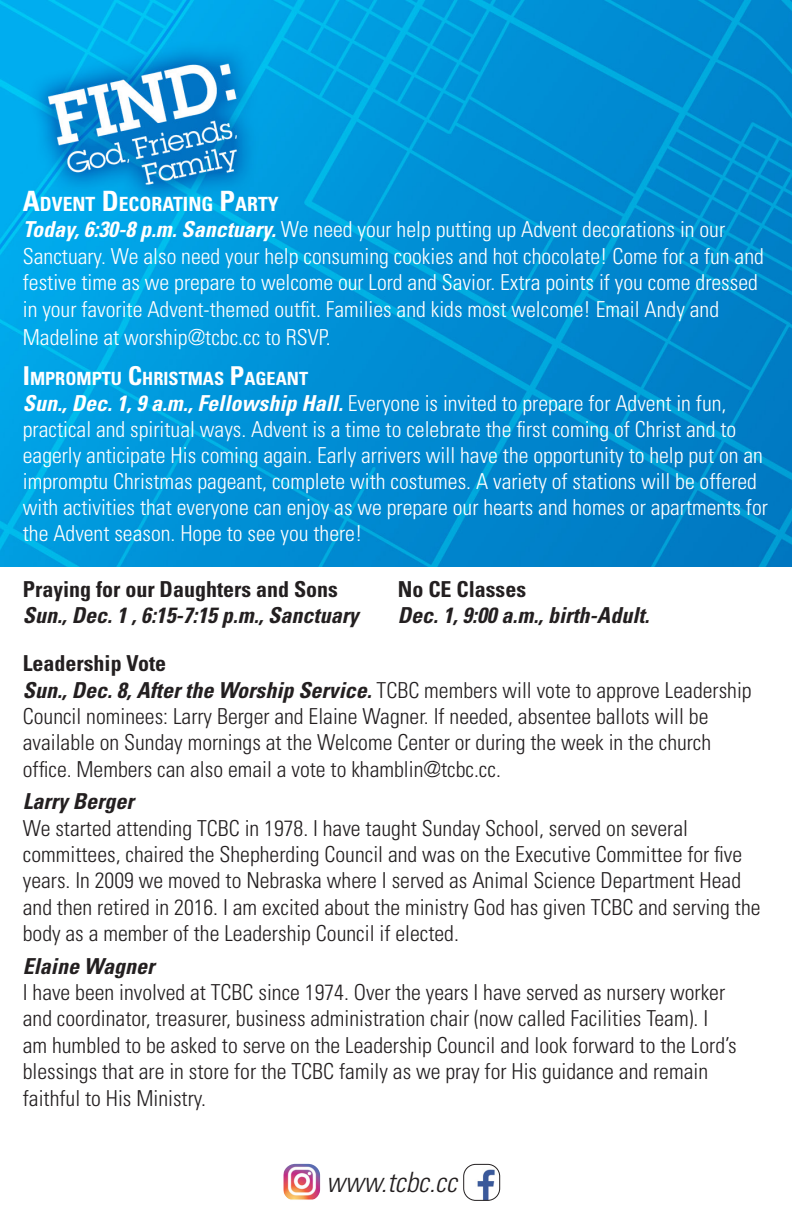
<style>
.page{position:relative;width:792px;height:1224px;background:#fff}
.page>*{position:absolute;margin:0;border:0;box-sizing:border-box;transform-origin:0 0}
.t1{font:italic 300 condensed 28px "Univers LT Std";color:#231f20}
.t2{font:300 condensed 22px/26.4px "Univers LT Std";color:#231f20}
.t3{font:300 condensed 22px/26px "Univers LT Std";color:#fff}
.t4{font:italic 700 condensed 22px "Univers LT Std";color:#231f20}
.t5{font:700 condensed 22px "Univers LT Std";color:#231f20}
.t6{font:700 condensed 19.6px "Univers LT Std";color:#fff}
.t7{font:700 condensed 18.2px "Univers LT Std";color:#fff}
.s1{font-size:28px}
.s2{font-weight:700;font-style:italic}
.s3{font-size:26px}
</style>
<div class="page">
<img style="left:0;top:0;width:792px;height:566px">
<img style="left:465px;top:1164px;width:35px;height:35px">
<div style="left:463px;top:1164px;width:37px;height:37px;border:1px solid #231f20;border-radius:12px"></div>
<img style="left:283px;top:1164px;width:37px;height:36px">
<p class="t6" style="left:23px;top:192px;width:257px"><span class="s1">A</span>DVENT <span class="s1">D</span>ECORATING <span class="s1">P</span>ARTY</p>
<p class="t3" style="left:23px;top:217px;width:743px"><span class="s2">Today, 6:30-8 p.m. Sanctuary.</span> We need your help putting up Advent decorations in our Sanctuary. We also need your help consuming cookies and hot chocolate! Come for a fun and festive time as we prepare to welcome our Lord and Savior. Extra points if you come dressed in your favorite Advent-themed outfit. Families and kids most welcome! Email Andy and</p>
<p class="t3" style="left:23px;top:325px;width:309px">Madeline at worship@tcbc.cc to RSVP.</p>
<p class="t7" style="left:23px;top:367px;width:287px"><span class="s3">I</span> MPROMPTU <span class="s3">C</span>HRISTMAS <span class="s3">P</span>AGEANT</p>
<p class="t3" style="left:23px;top:390px;width:747px"><span class="s2">Sun., Dec. 1, 9 a.m., Fellowship Hall.</span> Everyone is invited to prepare for Advent in fun, practical and spiritual ways. Advent is a time to celebrate the first coming of Christ and to eagerly anticipate His coming again. Early arrivers will have the opportunity to help put on an impromptu Christmas pageant, complete with costumes. A variety of stations will be offered with activities that everyone can enjoy as we prepare our hearts and homes or apartments for the Advent season. Hope to see you there!</p>
<p class="t5" style="left:23px;top:575px;width:317px">Praying for our Daughters and Sons</p>
<p class="t4" style="left:23px;top:602px;width:337px">Sun., Dec. 1 , 6:15-7:15 p.m., Sanctuary</p>
<p class="t5" style="left:23px;top:650px;width:145px">Leadership Vote</p>
<p class="t2" style="left:23px;top:677px;width:730px"><span class="s2">Sun., Dec. 8, After the Worship Service.</span> TCBC members will vote to approve Leadership Council nominees: Larry Berger and Elaine Wagner. If needed, absentee ballots will be available on Sunday mornings at the Welcome Center or during the week in the church office. Members can also email a vote to khamblin@tcbc.cc.</p>
<p class="t4" style="left:23px;top:788px;width:113px">Larry Berger</p>
<p class="t2" style="left:23px;top:815px;width:739px">We started attending TCBC in 1978. I have taught Sunday School, served on several committees, chaired the Shepherding Council and was on the Executive Committee for five years. In 2009 we moved to Nebraska where I served as Animal Science Department Head and then retired in 2016. I am excited about the ministry God has given TCBC and serving the body as a member of the Leadership Council if elected.</p>
<p class="t4" style="left:23px;top:952px;width:133px">Elaine Wagner</p>
<p class="t2" style="left:23px;top:979px;width:715px">I have been involved at TCBC since 1974. Over the years I have served as nursery worker and coordinator, treasurer, business administration chair (now called Facilities Team). I am humbled to be asked to serve on the Leadership Council and look forward to the Lord’s blessings that are in store for the TCBC family as we pray for His guidance and remain faithful to His Ministry.</p>
<p class="t5" style="left:398px;top:575px;width:130px">No CE Classes</p>
<p class="t4" style="left:398px;top:602px;width:253px">Dec. 1, 9:00 a.m., birth-Adult.</p>
<p class="t1" style="left:326px;top:1166px;width:132px">www.tcbc.cc</p>
</div>
